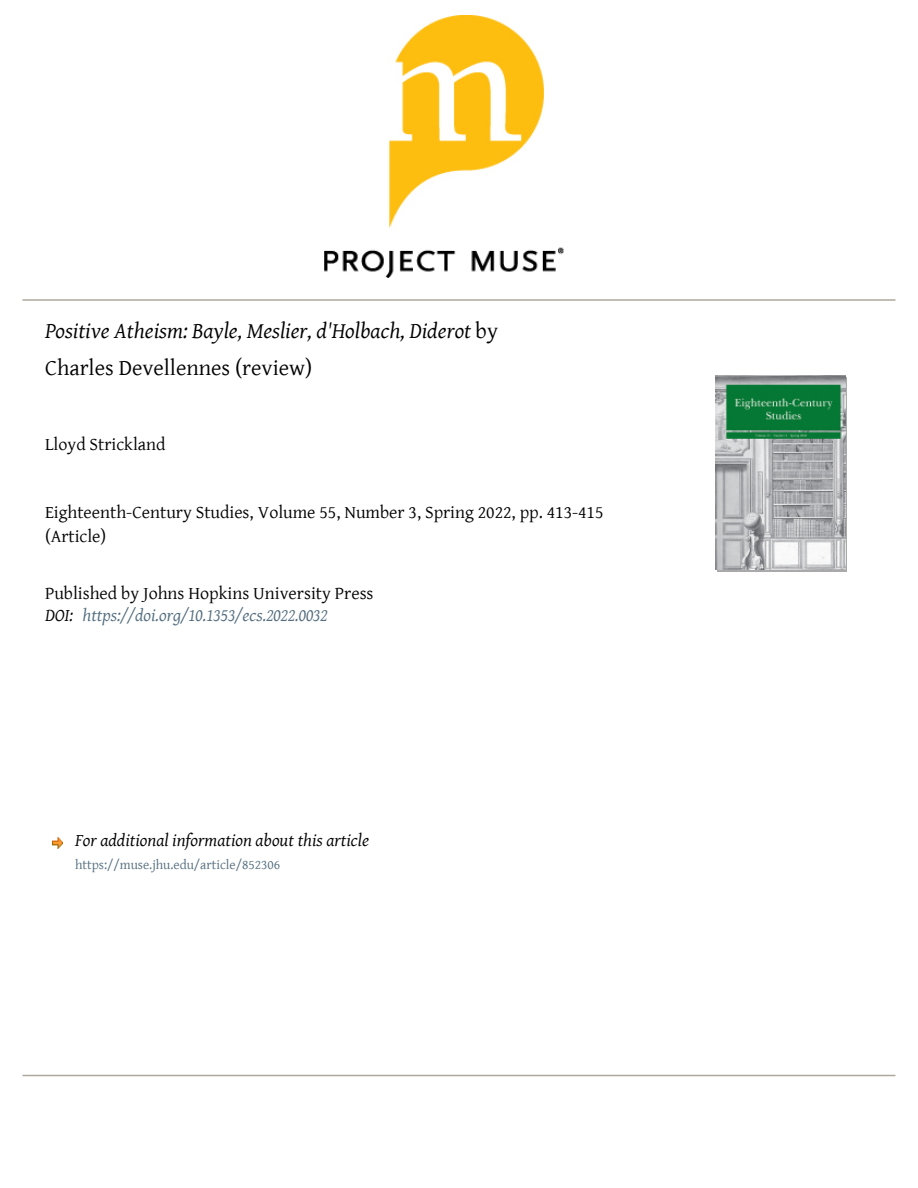
<style>
.page{position:relative;width:918px;height:1188px;background:#fff}
.page>*{position:absolute;margin:0;border:0;box-sizing:border-box;transform-origin:0 0}
.t1{font:italic 22.5px/37.5px "Gentium Plus";color:#000}
.t2{font:18px/24px "Gentium Plus";color:#000}
.t3{font:italic 18px "Gentium Plus";color:#000}
.t4{font:italic 18px "Gentium Plus";color:#536d7e}
.t5{font:13.5px "Gentium Plus";color:#536d7e}
.s1{font-style:normal}
</style>
<div class="page">
<img style="left:324px;top:15px;width:240px;height:263px">
<hr style="left:22px;top:299px;width:874px;height:2px;background:#aca89e">
<hr style="left:22px;top:1075px;width:874px;height:1px;background:#aca89e">
<svg style="left:52px;top:838px;width:11px;height:10px"></svg>
<svg style="left:717px;top:377px;width:130px;height:195px"></svg>
<img style="left:716px;top:376px;width:129px;height:194px">
<p class="t1" style="left:45px;top:311px;width:455px">Positive Atheism: Bayle, Meslier, d'Holbach, Diderot <span class="s1">by<br>Charles Devellennes (review)</span></p>
<p class="t2" style="left:45px;top:431px;width:122px">Lloyd Strickland</p>
<p class="t2" style="left:45px;top:499px;width:560px">Eighteenth-Century Studies, Volume 55, Number 3, Spring 2022, pp. 413-415 (Article)</p>
<p class="t2" style="left:45px;top:580px;width:330px">Published by Johns Hopkins University Press</p>
<p class="t3" style="left:45px;top:601px;width:30px">DOI:</p>
<p class="t4" style="left:83px;top:601px;width:247px">https://doi.org/10.1353/ecs.2022.0032</p>
<p class="t3" style="left:75px;top:826px;width:296px">For additional information about this article</p>
<p class="t5" style="left:75px;top:854px;width:207px">https://muse.jhu.edu/article/852306</p>
</div>
